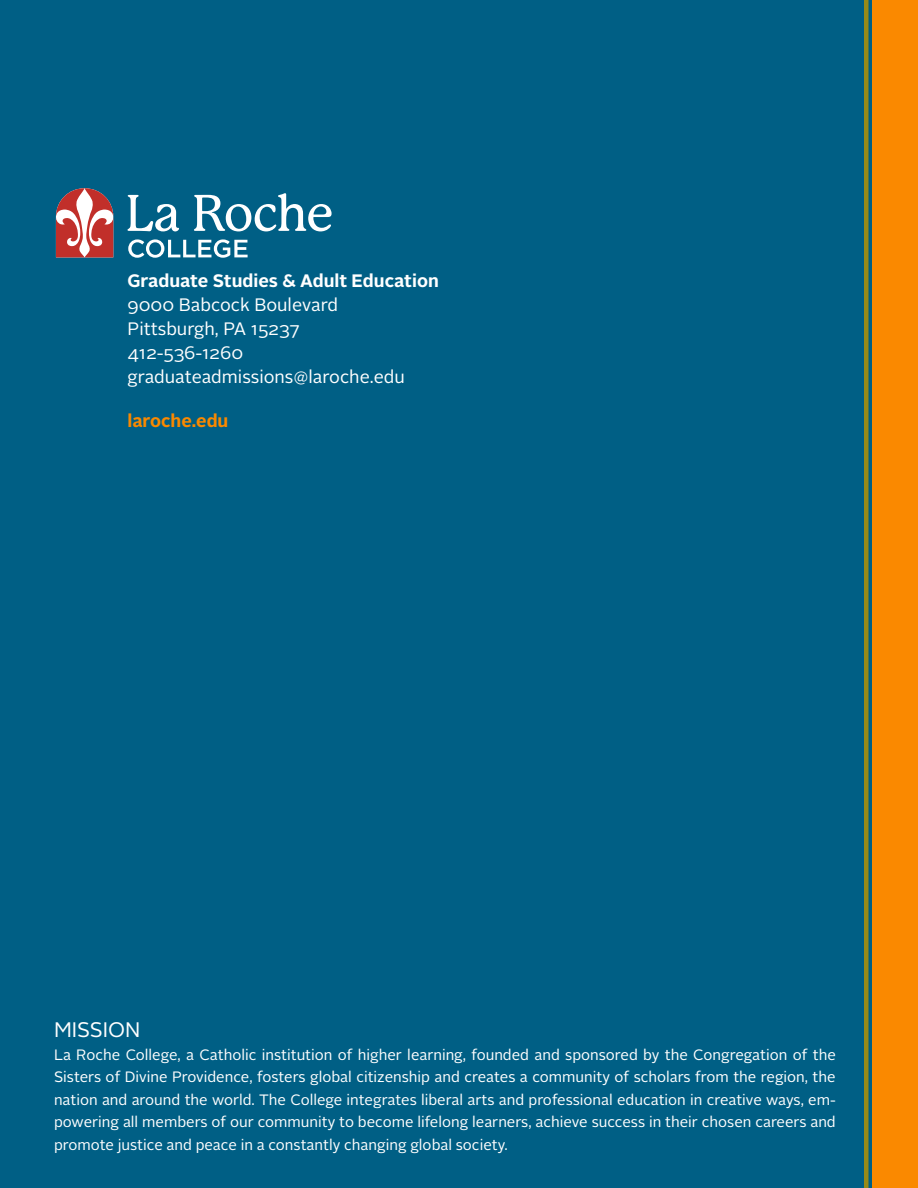
<style>
.page{position:relative;width:918px;height:1188px;background:#005f85}
.page>*{position:absolute;margin:0;border:0;box-sizing:border-box;transform-origin:0 0}
.t1{font:21px "Alright Sans";color:#fff}
.t2{font:18px/24px "Alright Sans";color:#fff}
.t3{font:700 18px "Alright Sans";color:#fff}
.t4{font:700 18px "Alright Sans";color:#fa8900}
.t5{font:15px/22.5px "Alright Sans";color:#fff;text-align:justify}
</style>
<div class="page">
<svg style="left:56px;top:188px;width:58px;height:69px;background:#c17272"></svg>
<svg style="left:127px;top:195px;width:52px;height:36px"></svg>
<svg style="left:194px;top:193px;width:138px;height:38px"></svg>
<svg style="left:128px;top:239px;width:120px;height:19px"></svg>
<div style="left:872px;top:0;width:46px;height:1188px;background:#fa8900"></div>
<hr style="left:864px;top:0;width:4px;height:1188px;background:#988a17">
<p class="t3" style="left:127px;top:269px;width:313px">Graduate Studies &amp; Adult Education</p>
<p class="t2" style="left:127px;top:293px;width:279px">9000 Babcock Boulevard<br>Pittsburgh, PA 15237<br>412-536-1260 graduateadmissions@laroche.edu</p>
<p class="t4" style="left:127px;top:408px;width:102px">laroche.edu</p>
<h1 class="t1" style="left:54px;top:1016px;width:88px">MISSION</h1>
<p class="t5" style="left:54px;top:1043px;width:783px">La Roche College, a Catholic institution of higher learning, founded and sponsored by the Congregation of the Sisters of Divine Providence, fosters global citizenship and creates a community of scholars from the region, the nation and around the world. The College integrates liberal arts and professional education in creative ways, em&shy;powering all members of our community to become lifelong learners, achieve success in their chosen careers and promote justice and peace in a constantly changing global society.</p>
</div>
